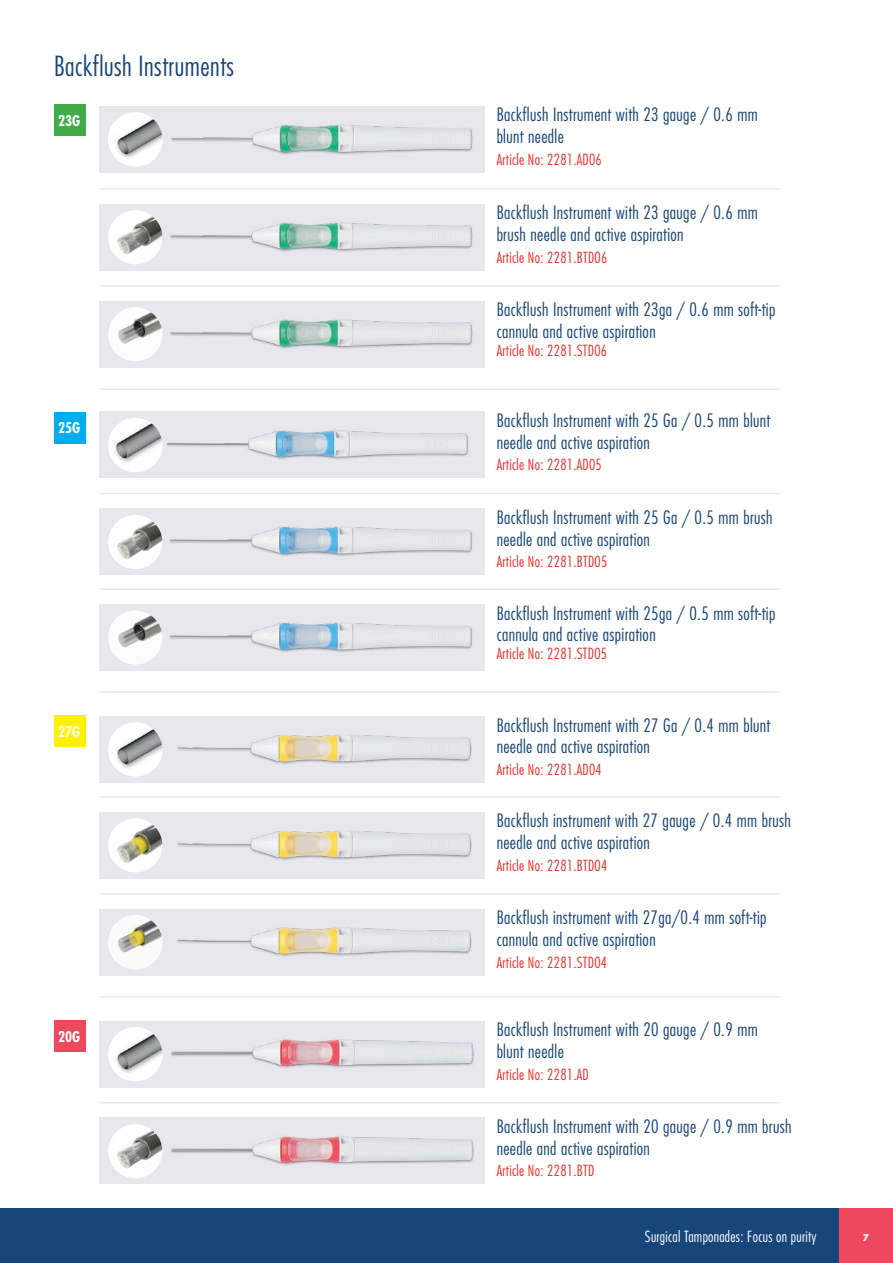
<style>
.page{position:relative;width:893px;height:1263px;background:#fff}
.page>*{position:absolute;margin:0;border:0;box-sizing:border-box;transform-origin:0 0}
.t1{font:300 condensed 27px "Futura";letter-spacing:.02em;color:#17467a}
.t2{font:300 condensed 18px/21.6px "Futura";letter-spacing:.02em;color:#17467a}
.t3{font:300 condensed 15px "Futura";letter-spacing:.02em;color:#eb2e2a}
.t4{font:300 condensed 15px "Futura";letter-spacing:.02em;color:#fff}
.t5{font:700 condensed 14.4px "Futura";color:#fff}
.t6{font:700 9px "Futura";color:#fff}
</style>
<div class="page">
<div style="left:0;top:1209px;width:893px;height:54px;background:#17467a"></div>
<div style="left:839px;top:1209px;width:54px;height:54px;background:#ed485e"></div>
<div style="left:99px;top:106px;width:386px;height:67px;background:#e7e7ed"></div>
<img style="left:162px;top:124px;width:313px;height:31px">
<hr style="left:99px;top:188px;width:681px;height:1px;background:#dedfe8">
<img style="left:108px;top:112px;width:54px;height:53px">
<div style="left:54px;top:105px;width:31px;height:31px;background:#41ad49"></div>
<div style="left:99px;top:204px;width:386px;height:66px;background:#e7e7ed"></div>
<img style="left:158px;top:222px;width:317px;height:30px">
<img style="left:108px;top:210px;width:54px;height:54px;border-radius:27px">
<hr style="left:99px;top:285px;width:681px;height:1px;background:#dedfe8">
<div style="left:99px;top:301px;width:386px;height:66px;background:#e7e7ed"></div>
<img style="left:158px;top:319px;width:317px;height:30px">
<img style="left:108px;top:307px;width:54px;height:54px;border-radius:27px">
<hr style="left:99px;top:389px;width:681px;height:1px;background:#dedfe8">
<div style="left:99px;top:411px;width:386px;height:67px;background:#e7e7ed"></div>
<img style="left:162px;top:430px;width:307px;height:30px">
<div style="left:108px;top:418px;width:54px;height:54px;background:#fff;border-radius:50%"></div>
<img style="left:108px;top:418px;width:54px;height:50px">
<hr style="left:99px;top:493px;width:681px;height:1px;background:#dedfe8">
<div style="left:99px;top:508px;width:386px;height:67px;background:#e7e7ed"></div>
<img style="left:158px;top:526px;width:315px;height:30px">
<img style="left:108px;top:515px;width:54px;height:54px;border-radius:27px">
<hr style="left:99px;top:589px;width:681px;height:1px;background:#dedfe8">
<div style="left:99px;top:604px;width:386px;height:67px;background:#e7e7ed"></div>
<img style="left:158px;top:622px;width:315px;height:30px">
<img style="left:108px;top:610px;width:54px;height:55px;border-radius:27px">
<hr style="left:99px;top:692px;width:681px;height:1px;background:#dedfe8">
<div style="left:99px;top:716px;width:386px;height:67px;background:#e7e7ed"></div>
<img style="left:162px;top:734px;width:310px;height:30px">
<img style="left:108px;top:722px;width:54px;height:53px">
<hr style="left:99px;top:796px;width:681px;height:1px;background:#dedfe8">
<div style="left:99px;top:812px;width:386px;height:66px;background:#e7e7ed"></div>
<img style="left:159px;top:830px;width:313px;height:30px">
<img style="left:108px;top:818px;width:54px;height:54px;border-radius:27px">
<hr style="left:99px;top:893px;width:681px;height:1px;background:#dedfe8">
<div style="left:99px;top:909px;width:386px;height:66px;background:#e7e7ed"></div>
<img style="left:159px;top:927px;width:313px;height:29px">
<img style="left:108px;top:915px;width:54px;height:54px;border-radius:27px">
<hr style="left:99px;top:996px;width:681px;height:1px;background:#dedfe8">
<div style="left:99px;top:1021px;width:386px;height:66px;background:#e7e7ed"></div>
<img style="left:162px;top:1039px;width:312px;height:29px">
<img style="left:108px;top:1027px;width:54px;height:52px">
<hr style="left:99px;top:1102px;width:681px;height:1px;background:#dedfe8">
<div style="left:99px;top:1117px;width:386px;height:67px;background:#e7e7ed"></div>
<img style="left:159px;top:1136px;width:315px;height:29px">
<img style="left:108px;top:1124px;width:54px;height:54px;border-radius:27px">
<div style="left:54px;top:412px;width:31px;height:32px;background:#00aeef"></div>
<div style="left:54px;top:716px;width:31px;height:31px;background:#fff200"></div>
<div style="left:54px;top:1021px;width:31px;height:31px;background:#ed485e"></div>
<h1 class="t1" style="left:54px;top:54px;width:182px">Backflush Instruments</h1>
<p class="t5" style="left:58px;top:114px;width:24px">23G</p>
<p class="t5" style="left:58px;top:422px;width:24px">25G</p>
<p class="t5" style="left:58px;top:725px;width:24px">27G</p>
<p class="t5" style="left:58px;top:1030px;width:24px">20G</p>
<p class="t2" style="left:497px;top:105px;width:263px">Backflush Instrument with 23 gauge / 0.6 mm blunt needle</p>
<p class="t3" style="left:497px;top:153px;width:107px">Article No: 2281.AD06</p>
<p class="t2" style="left:497px;top:203px;width:263px">Backflush Instrument with 23 gauge / 0.6 mm brush needle and active aspiration</p>
<p class="t3" style="left:497px;top:250px;width:112px">Article No: 2281.BTD06</p>
<p class="t2" style="left:497px;top:300px;width:280px">Backflush Instrument with 23ga / 0.6 mm soft-tip cannula and active aspiration</p>
<p class="t3" style="left:497px;top:344px;width:112px">Article No: 2281.STD06</p>
<p class="t2" style="left:497px;top:411px;width:275px">Backflush Instrument with 25 Ga / 0.5 mm blunt needle and active aspiration</p>
<p class="t3" style="left:497px;top:458px;width:107px">Article No: 2281.AD05</p>
<p class="t2" style="left:497px;top:508px;width:277px">Backflush Instrument with 25 Ga / 0.5 mm brush needle and active aspiration</p>
<p class="t3" style="left:497px;top:555px;width:112px">Article No: 2281.BTD05</p>
<p class="t2" style="left:497px;top:603px;width:280px">Backflush Instrument with 25ga / 0.5 mm soft-tip cannula and active aspiration</p>
<p class="t3" style="left:497px;top:647px;width:112px">Article No: 2281.STD05</p>
<p class="t2" style="left:497px;top:715px;width:275px">Backflush Instrument with 27 Ga / 0.4 mm blunt needle and active aspiration</p>
<p class="t3" style="left:497px;top:763px;width:107px">Article No: 2281.AD04</p>
<p class="t2" style="left:497px;top:811px;width:296px">Backflush instrument with 27 gauge / 0.4 mm brush needle and active aspiration</p>
<p class="t3" style="left:497px;top:858px;width:112px">Article No: 2281.BTD04</p>
<p class="t2" style="left:497px;top:908px;width:271px">Backflush instrument with 27ga/0.4 mm soft-tip cannula and active aspiration</p>
<p class="t3" style="left:497px;top:955px;width:112px">Article No: 2281.STD04</p>
<p class="t2" style="left:497px;top:1020px;width:263px">Backflush Instrument with 20 gauge / 0.9 mm blunt needle</p>
<p class="t3" style="left:497px;top:1067px;width:94px">Article No: 2281.AD</p>
<p class="t2" style="left:497px;top:1117px;width:296px">Backflush Instrument with 20 gauge / 0.9 mm brush needle and active aspiration</p>
<p class="t3" style="left:497px;top:1164px;width:99px">Article No: 2281.BTD</p>
<p class="t4" style="left:645px;top:1230px;width:173px">Surgical Tamponades: Focus on purity</p>
<p class="t6" style="left:863px;top:1233px;width:8px">7</p>
</div>
